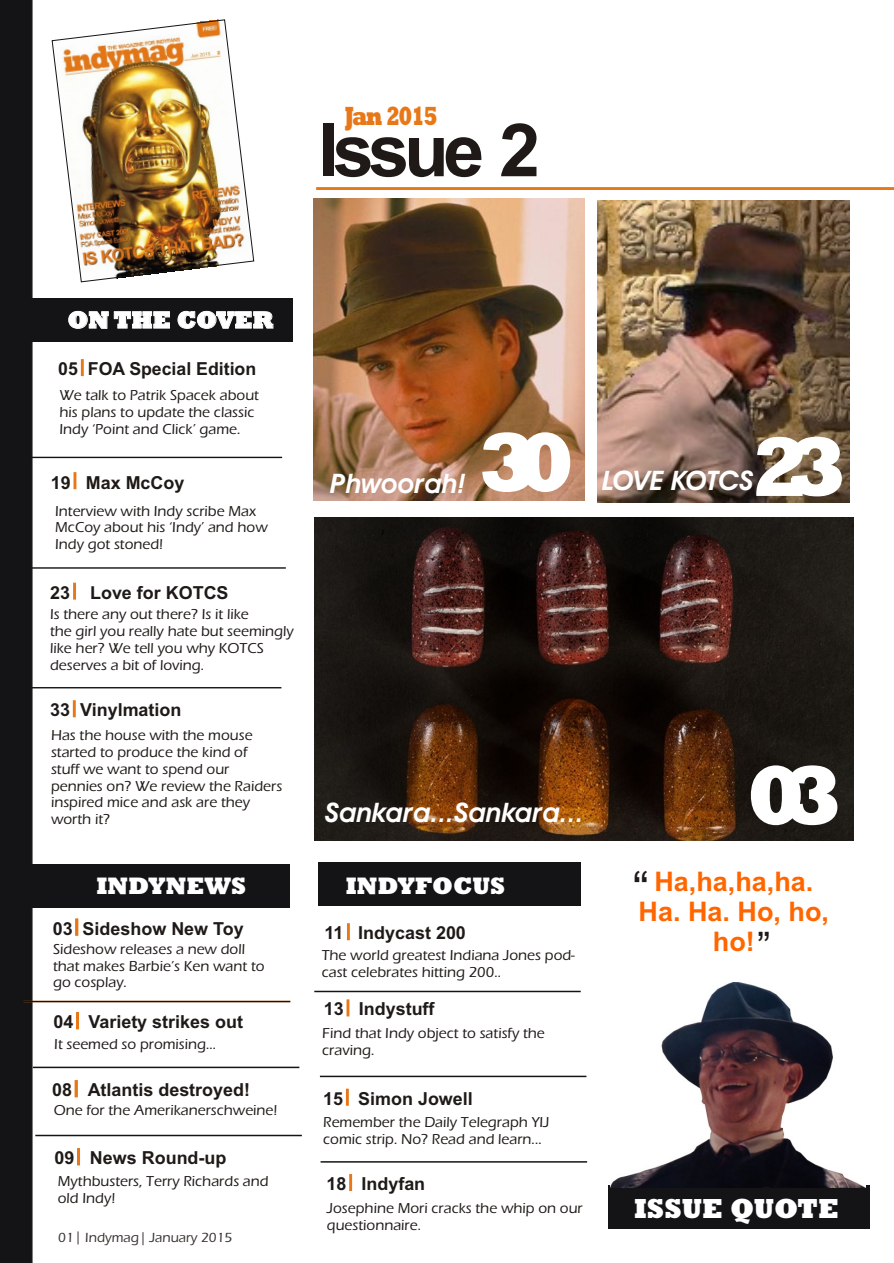
<style>
.page{position:relative;width:894px;height:1263px;background:#fff}
.page>*{position:absolute;margin:0;border:0;box-sizing:border-box;transform-origin:0 0}
.t1{font:800 85.5px "Rockwell";color:#fff}
.t2{font:700 73.65px "Arial";letter-spacing:-.075em;color:#1f1a17}
.t3{font:48.45px "Arial";color:#1f1a17}
.t4{font:800 27.9px "Rockwell";color:#fff}
.t5{font:italic 700 27px "Avant Garde Bk BT";color:#fff}
.t6{font:700 27px/30.2px "Arial";color:#f60;text-align:center}
.t7{font:800 26.7px "Rockwell";letter-spacing:-.07em;color:#e87817;scale:.76 1}
.t8{font:800 24.15px "Rockwell";color:#fff}
.t9{font:700 18px "Arial";color:#1f1a17}
.t10{font:14.85px/16.8px "Eras Medium ITC";color:#1f1a17}
.t11{font:13.65px "Eras Medium ITC";color:#383330}
.s1{font-weight:400;font-size:40.35px;color:#1f1a17}
</style>
<div class="page">
<div style="left:31px;top:298px;width:262px;height:44px;background:#141417"></div>
<div style="left:0;top:0;width:33px;height:1263px;background:#141417"></div>
<div style="left:27px;top:864px;width:263px;height:44px;background:#141417"></div>
<hr style="left:81px;top:359px;width:3px;height:17px;background:#e87817">
<hr style="left:73px;top:700px;width:3px;height:17px;background:#e87817">
<hr style="left:19px;top:567px;width:267px;height:2px;background:#141417">
<hr style="left:15px;top:687px;width:266px;height:1px;background:#141417">
<div style="left:318px;top:862px;width:263px;height:44px;background:#141417"></div>
<div style="left:608px;top:1185px;width:262px;height:44px;background:#141417"></div>
<hr style="left:314px;top:991px;width:267px;height:1px;background:#141417">
<hr style="left:321px;top:1161px;width:266px;height:2px;background:#141417">
<hr style="left:347px;top:923px;width:3px;height:17px;background:#e87817">
<svg style="left:347px;top:999px;width:2px;height:17px"></svg>
<hr style="left:346px;top:1089px;width:3px;height:17px;background:#e87817">
<hr style="left:24px;top:1001px;width:266px;height:1px;background:#141417">
<hr style="left:75px;top:919px;width:3px;height:17px;background:#e87817">
<hr style="left:76px;top:1012px;width:3px;height:17px;background:#e87817">
<hr style="left:320px;top:1076px;width:266px;height:1px;background:#141417">
<hr style="left:349px;top:1174px;width:3px;height:17px;background:#e87817">
<img style="left:598px;top:201px;width:252px;height:301px">
<img style="left:313px;top:198px;width:272px;height:303px">
<img style="left:314px;top:517px;width:539px;height:323px">
<hr style="left:316px;top:187px;width:578px;height:3px;background:#e87817">
<svg style="left:78px;top:1231px;width:1px;height:13px"></svg>
<svg style="left:143px;top:1232px;width:1px;height:13px"></svg>
<img style="left:52px;top:19px;width:202px;height:263px">
<img style="left:611px;top:983px;width:255px;height:204px">
<hr style="left:73px;top:583px;width:3px;height:17px;background:#e87817">
<hr style="left:16px;top:457px;width:266px;height:1px;background:#141417">
<svg style="left:74px;top:472px;width:2px;height:17px"></svg>
<hr style="left:33px;top:1067px;width:266px;height:1px;background:#141417">
<hr style="left:75px;top:1080px;width:3px;height:17px;background:#e87817">
<hr style="left:35px;top:1135px;width:267px;height:1px;background:#141417">
<hr style="left:77px;top:1148px;width:3px;height:17px;background:#e87817">
<h3 class="t7" style="left:345px;top:106px;width:124px">Jan 2015</h3>
<h2 class="t2" style="left:318px;top:123px;width:224px">Issue 2</h2>
<h3 class="t8" style="left:68px;top:311px;width:207px">ON THE COVER</h3>
<p class="t9" style="left:58px;top:362px;width:199px">05 FOA Special Edition</p>
<p class="t10" style="left:60px;top:388px;width:201px">We talk to Patrik Spacek about his plans to update the classic<br>Indy ‘Point and Click’ game.</p>
<p class="t9" style="left:51px;top:476px;width:135px">19 Max McCoy</p>
<h3 class="t5" style="left:331px;top:472px;width:137px">Phwoorah!</h3>
<p class="t10" style="left:55px;top:504px;width:214px">Interview with Indy scribe Max<br>McCoy about his ‘Indy’ and how<br>Indy got stoned!</p>
<p class="t9" style="left:50px;top:586px;width:180px">23 Love for KOTCS</p>
<p class="t10" style="left:50px;top:608px;width:245px">Is there any out there? Is it like<br>the girl you really hate but seemingly like her? We tell you why KOTCS deserves a bit of loving.</p>
<h1 class="t1" style="left:478px;top:432px;width:98px">30</h1>
<p class="t9" style="left:50px;top:703px;width:133px">33 Vinylmation</p>
<p class="t10" style="left:51px;top:728px;width:233px">Has the house with the mouse started to produce the kind of<br>stuff we want to spend our pennies on? We review the Raiders inspired mice and ask are they worth it?</p>
<h3 class="t5" style="left:325px;top:801px;width:260px">Sankara...Sankara...</h3>
<h3 class="t8" style="left:96px;top:878px;width:151px">INDYNEWS</h3>
<h3 class="t8" style="left:346px;top:877px;width:161px">INDYFOCUS</h3>
<p class="t9" style="left:53px;top:922px;width:192px">03 Sideshow New Toy</p>
<p class="t10" style="left:53px;top:942px;width:213px">Sideshow releases a new doll that makes Barbie’s Ken want to go cosplay.</p>
<p class="t9" style="left:54px;top:1015px;width:191px">04 Variety strikes out</p>
<p class="t9" style="left:324px;top:926px;width:143px">11 Indycast 200</p>
<p class="t10" style="left:322px;top:948px;width:255px">The world greatest Indiana Jones pod&shy;cast celebrates hitting 200..</p>
<p class="t9" style="left:324px;top:1002px;width:112px">13 Indystuff</p>
<p class="t10" style="left:322px;top:1026px;width:224px">Find that Indy object to satisfy the craving.</p>
<p class="t9" style="left:323px;top:1092px;width:151px">15 Simon Jowell</p>
<p class="t10" style="left:323px;top:1116px;width:228px">Remember the Daily Telegraph YIJ comic strip. No? Read and learn...</p>
<p class="t10" style="left:54px;top:1038px;width:163px">It seemed so promising...</p>
<p class="t9" style="left:52px;top:1083px;width:199px">08 Atlantis destroyed!</p>
<p class="t10" style="left:54px;top:1103px;width:225px">One for the Amerikanerschweine!</p>
<p class="t9" style="left:54px;top:1151px;width:173px">09 News Round-up</p>
<p class="t10" style="left:58px;top:1175px;width:212px">Mythbusters, Terry Richards and old Indy!</p>
<p class="t9" style="left:327px;top:1177px;width:100px">18 Indyfan</p>
<p class="t10" style="left:327px;top:1201px;width:257px">Josephine Mori cracks the whip on our questionnaire.</p>
<p class="t11" style="left:58px;top:1233px;width:176px">01 Indymag January 2015</p>
<h1 class="t1" style="left:751px;top:437px;width:98px">23</h1>
<h3 class="t5" style="left:602px;top:469px;width:154px">LOVE KOTCS</h3>
<h1 class="t1" style="left:746px;top:765px;width:98px">03</h1>
<h3 class="t3" style="left:633px;top:871px;width:18px">“</h3>
<h3 class="t6" style="left:639px;top:869px;width:192px">Ha,ha,ha,ha.<br>Ha. Ha. Ho, ho, ho!<span class="s1">”</span></h3>
<h3 class="t4" style="left:634px;top:1199px;width:206px">ISSUE QUOTE</h3>
</div>
